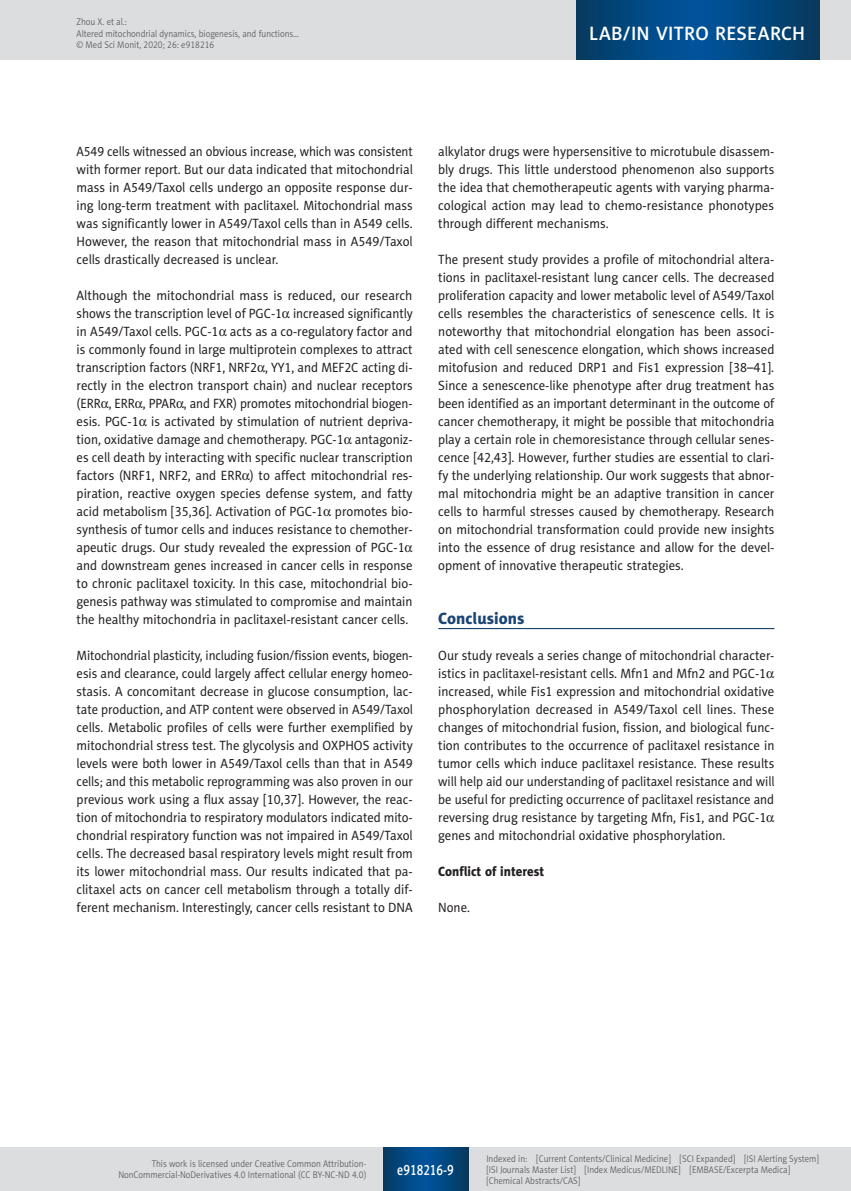
<style>
.page{position:relative;width:851px;height:1191px;background:#fff}
.page>*{position:absolute;margin:0;border:0;box-sizing:border-box;transform-origin:0 0}
.t1{font:19.5px "Naomi Sans EFN Medium";letter-spacing:.01em;color:#fff}
.MSM_Headline_1{font:16.5px "Naomi Sans EFN Heavy";color:#1a4574}
.t2{font:15px "Naomi Sans EFN Medium";color:#fff;scale:.8 1}
.MSM_Body{font:13.5px/18px "Naomi Sans EFN";color:#231f20;text-align:justify;scale:.95 1}
.MSM_Body-2{font:13.5px/18px "Naomi Sans EFN";color:#231f20;text-align:justify;scale:.93 1}
.MSM_Body-3{font:13.5px/18px "Naomi Sans EFN";color:#231f20;text-align:justify;scale:.96 1}
.MSM_Headline_2{font:13.5px "Naomi Sans EFN Heavy";color:#231f20;scale:.95 1}
.t3{font:9.75px/11.2px "Naomi Sans EFN Light";color:#57585a;scale:.9 1}
.s1{font-family:"Standard Sym L"}
</style>
<div class="page">
<hr style="left:438px;top:628px;width:336px;height:1px;background:#00295c">
<div style="left:0;top:1148px;width:850px;height:43px;background:#dcdddf"></div>
<div style="left:0;top:0;width:850px;height:60px;background:#dcdddf"></div>
<svg style="left:576px;top:0;width:243px;height:60px"></svg>
<svg style="left:383px;top:1147px;width:85px;height:43px"></svg>
<p class="t3" style="left:77px;top:16px;width:249px">Zhou X. et al.:<br>Altered mitochondrial dynamics, biogenesis, and functions… © Med Sci Monit, 2020; 26: e918216</p>
<h1 class="t1" style="left:589px;top:22px;width:217px">LAB/IN VITRO RESEARCH</h1>
<p class="MSM_Body-2" style="left:77px;top:142px;width:363px">A549 cells witnessed an obvious increase, which was consistent with former report. But our data indicated that mitochondrial mass in A549/Taxol cells undergo an opposite response dur&shy;ing long-term treatment with paclitaxel. Mitochondrial mass was significantly lower in A549/Taxol cells than in A549 cells.<br>However, the reason that mitochondrial mass in A549/Taxol cells drastically decreased is unclear.</p>
<p class="MSM_Body-3" style="left:77px;top:286px;width:351px">Although the mitochondrial mass is reduced, our research shows the transcription level of PGC-1<span class="s1">a</span> increased significantly in A549/Taxol cells. PGC-1<span class="s1">a</span> acts as a co-regulatory factor and is commonly found in large multiprotein complexes to attract transcription factors (NRF1, NRF2<span class="s1">a</span>, YY1, and MEF2C acting di&shy;rectly in the electron transport chain) and nuclear receptors (ERR<span class="s1">a</span>, ERR<span class="s1">a</span>, PPAR<span class="s1">a</span>, and FXR) promotes mitochondrial biogen&shy;esis. PGC-1<span class="s1">a</span> is activated by stimulation of nutrient depriva&shy;tion, oxidative damage and chemotherapy. PGC-1<span class="s1">a</span> antagoniz&shy;es cell death by interacting with specific nuclear transcription factors (NRF1, NRF2, and ERR<span class="s1">a</span>) to affect mitochondrial res&shy;piration, reactive oxygen species defense system, and fatty acid metabolism [35,36]. Activation of PGC-1<span class="s1">a</span> promotes bio&shy;synthesis of tumor cells and induces resistance to chemother&shy;apeutic drugs. Our study revealed the expression of PGC-1<span class="s1">a </span>and downstream genes increased in cancer cells in response to chronic paclitaxel toxicity. In this case, mitochondrial bio&shy;genesis pathway was stimulated to compromise and maintain the healthy mitochondria in paclitaxel-resistant cancer cells.</p>
<p class="MSM_Body-2" style="left:77px;top:646px;width:363px">Mitochondrial plasticity, including fusion/fission events, biogen&shy;esis and clearance, could largely affect cellular energy homeo&shy;stasis. A concomitant decrease in glucose consumption, lac&shy;tate production, and ATP content were observed in A549/Taxol cells. Metabolic profiles of cells were further exemplified by mitochondrial stress test. The glycolysis and OXPHOS activity levels were both lower in A549/Taxol cells than that in A549 cells; and this metabolic reprogramming was also proven in our previous work using a flux assay [10,37]. However, the reac&shy;tion of mitochondria to respiratory modulators indicated mito&shy;chondrial respiratory function was not impaired in A549/Taxol cells. The decreased basal respiratory levels might result from its lower mitochondrial mass. Our results indicated that pa&shy;clitaxel acts on cancer cell metabolism through a totally dif&shy;ferent mechanism. Interestingly, cancer cells resistant to DNA</p>
<p class="MSM_Body" style="left:438px;top:142px;width:355px">alkylator drugs were hypersensitive to microtubule disassem&shy;bly drugs. This little understood phenomenon also supports the idea that chemotherapeutic agents with varying pharma&shy;cological action may lead to chemo-resistance phonotypes through different mechanisms.</p>
<p class="MSM_Body" style="left:438px;top:250px;width:355px">The present study provides a profile of mitochondrial altera&shy;tions in paclitaxel-resistant lung cancer cells. The decreased proliferation capacity and lower metabolic level of A549/Taxol cells resembles the characteristics of senescence cells. It is noteworthy that mitochondrial elongation has been associ&shy;ated with cell senescence elongation, which shows increased mitofusion and reduced DRP1 and Fis1 expression [38–41].<br>Since a senescence-like phenotype after drug treatment has been identified as an important determinant in the outcome of cancer chemotherapy, it might be possible that mitochondria play a certain role in chemoresistance through cellular senes&shy;cence [42,43]. However, further studies are essential to clari&shy;fy the underlying relationship. Our work suggests that abnor&shy;mal mitochondria might be an adaptive transition in cancer cells to harmful stresses caused by chemotherapy. Research on mitochondrial transformation could provide new insights into the essence of drug resistance and allow for the devel&shy;opment of innovative therapeutic strategies.</p>
<p class="MSM_Headline_1" style="left:438px;top:608px;width:88px">Conclusions</p>
<p class="MSM_Body" style="left:438px;top:646px;width:355px">Our study reveals a series change of mitochondrial character&shy;istics in paclitaxel-resistant cells. Mfn1 and Mfn2 and PGC-1<span class="s1">a </span>increased, while Fis1 expression and mitochondrial oxidative phosphorylation decreased in A549/Taxol cell lines. These changes of mitochondrial fusion, fission, and biological func&shy;tion contributes to the occurrence of paclitaxel resistance in tumor cells which induce paclitaxel resistance. These results will help aid our understanding of paclitaxel resistance and will be useful for predicting occurrence of paclitaxel resistance and reversing drug resistance by targeting Mfn, Fis1, and PGC-1<span class="s1">a </span>genes and mitochondrial oxidative phosphorylation.</p>
<p class="MSM_Headline_2" style="left:438px;top:863px;width:113px">Conflict of interest</p>
<p class="MSM_Body" style="left:438px;top:898px;width:35px">None.</p>
<p class="t3" style="left:118px;top:1158px;width:277px;text-align:right">This work is licensed under Creative Common Attribution-<br>NonCommercial-NoDerivatives 4.0 International (CC BY-NC-ND 4.0)</p>
<p class="t2" style="left:397px;top:1160px;width:72px">e918216-9</p>
<p class="t3" style="left:486px;top:1152px;width:371px">Indexed in: [Current Contents/Clinical Medicine] [SCI Expanded] [ISI Alerting System] [ISI Journals Master List] [Index Medicus/MEDLINE] [EMBASE/Excerpta Medica] [Chemical Abstracts/CAS]</p>
</div>
